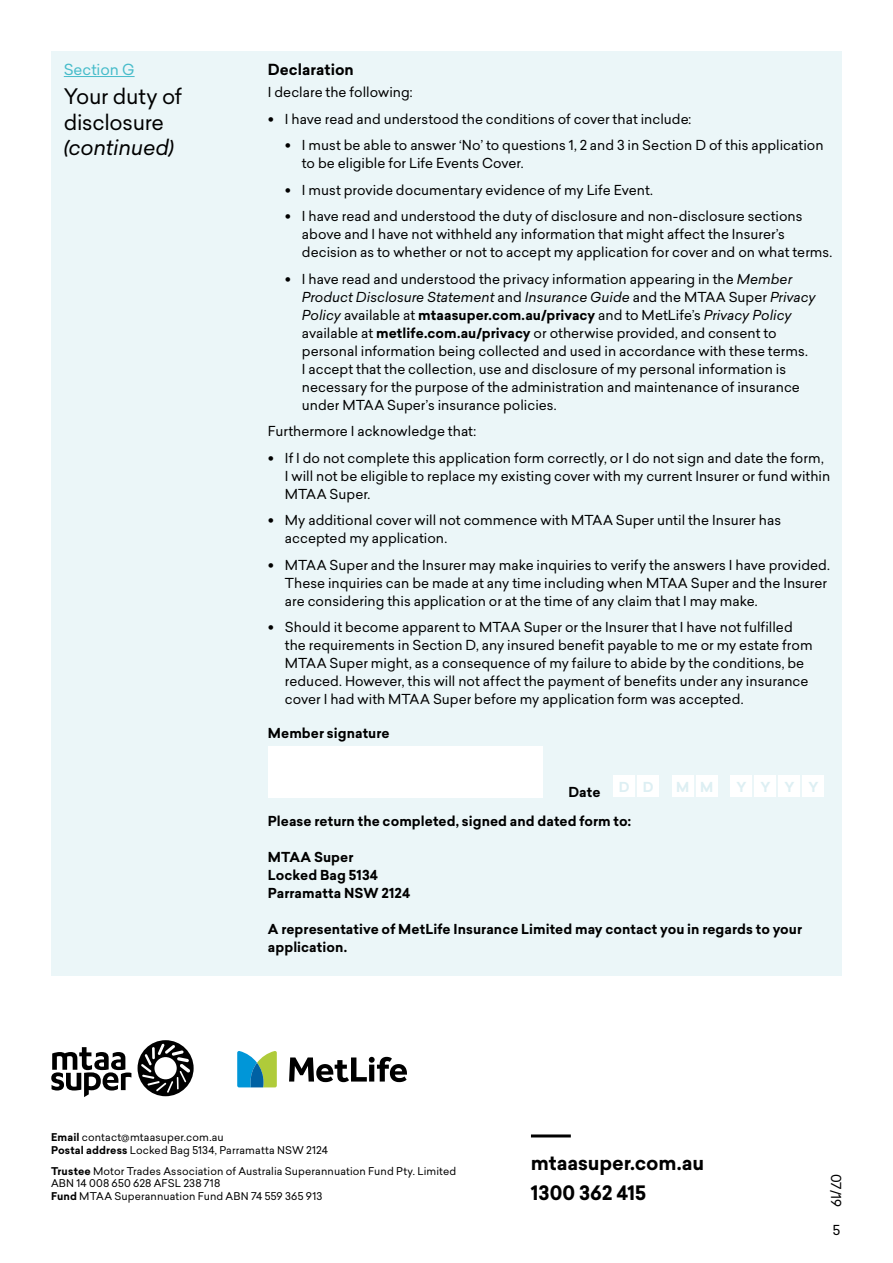
<style>
.page{position:relative;width:893px;height:1263px;background:#fff}
.page>*{position:absolute;margin:0;border:0;box-sizing:border-box;transform-origin:0 0}
.t1{font:21px/25.2px "Sailec";letter-spacing:-.015em;color:#000}
.t2{font:700 19.5px/30px "Sailec";letter-spacing:-.01em;color:#000}
.t3{font:700 15px "Sailec";color:#000}
.t4{font:15px "Sailec";color:#47bcca}
.X__Contents_indent{font:13.5px/18px "Sailec";color:#000}
.t5{font:700 13.5px/18px "Sailec";letter-spacing:.005em;color:#000}
._11__Watermark_chara{font:700 13.5px "Sailec";color:#ddeff3}
.t6{font:10.5px/12.6px "Sailec";letter-spacing:.01em;color:#000}
.s1{font-style:italic}
.s2{font-weight:700;font-size:18px}
.s3{font-weight:700}
</style>
<div class="page">
<div style="left:51px;top:51px;width:219px;height:925px;background:#ebf6f8"></div>
<hr style="left:64px;top:76px;width:71px;height:1px;background:#47bcca">
<div style="left:268px;top:51px;width:574px;height:925px;background:#ebf6f8"></div>
<div style="left:268px;top:746px;width:274px;height:51px;background:#fff"></div>
<div style="left:614px;top:776px;width:21px;height:21px;background:#fff"></div>
<div style="left:638px;top:776px;width:21px;height:21px;background:#fff"></div>
<div style="left:672px;top:776px;width:21px;height:21px;background:#fff"></div>
<div style="left:696px;top:776px;width:21px;height:21px;background:#fff"></div>
<div style="left:731px;top:776px;width:21px;height:21px;background:#fff"></div>
<div style="left:755px;top:776px;width:21px;height:21px;background:#fff"></div>
<div style="left:779px;top:776px;width:21px;height:21px;background:#fff"></div>
<div style="left:803px;top:776px;width:21px;height:21px;background:#fff"></div>
<hr style="left:531px;top:1134px;width:40px;height:3px;background:#000">
<svg style="left:51px;top:1047px;width:80px;height:50px"></svg>
<svg style="left:138px;top:1040px;width:56px;height:56px"></svg>
<svg style="left:289px;top:1057px;width:118px;height:25px"></svg>
<svg style="left:237px;top:1051px;width:40px;height:36px"></svg>
<p class="t4" style="left:64px;top:59px;width:72px">Section G</p>
<p class="t1" style="left:64px;top:84px;width:120px">Your duty of disclosure <span class="s1">(continued)</span></p>
<p class="t3" style="left:268px;top:59px;width:87px">Declaration</p>
<p class="X__Contents_indent" style="left:268px;top:83px;width:146px">I declare the following:</p>
<p class="X__Contents_indent" style="left:268px;top:110px;width:425px"><span class="s2">•</span> I have read and understood the conditions of cover that include:</p>
<p class="X__Contents_indent" style="left:302px;top:136px;width:523px;text-indent:-17px"><span class="s2">•</span> I must be able to answer ‘No’ to questions 1, 2 and 3 in Section D of this application to be eligible for Life Events Cover.</p>
<p class="X__Contents_indent" style="left:285px;top:181px;width:370px"><span class="s2">•</span> I must provide documentary evidence of my Life Event.</p>
<p class="X__Contents_indent" style="left:302px;top:207px;width:532px;text-indent:-17px"><span class="s2">•</span> I have read and understood the duty of disclosure and non-disclosure sections above and I have not withheld any information that might affect the Insurer’s decision as to whether or not to accept my application for cover and on what terms.</p>
<p class="X__Contents_indent" style="left:302px;top:270px;width:515px;text-indent:-17px"><span class="s2">•</span> I have read and understood the privacy information appearing in the <span class="s1">Member Product Disclosure Statement</span> and <span class="s1">Insurance Guide</span> and the MTAA Super <span class="s1">Privacy Policy</span> available at <span class="s3">mtaasuper.com.au/privacy</span> and to MetLife’s <span class="s1">Privacy Policy </span>available at <span class="s3">metlife.com.au/privacy</span> or otherwise provided, and consent to personal information being collected and used in accordance with these terms.<br>I accept that the collection, use and disclosure of my personal information is necessary for the purpose of the administration and maintenance of insurance under MTAA Super’s insurance policies.</p>
<p class="X__Contents_indent" style="left:268px;top:422px;width:210px">Furthermore I acknowledge that:</p>
<p class="X__Contents_indent" style="left:285px;top:449px;width:547px;text-indent:-17px"><span class="s2">•</span> If I do not complete this application form correctly, or I do not sign and date the form,<br>I will not be eligible to replace my existing cover with my current Insurer or fund within<br>MTAA Super.</p>
<p class="X__Contents_indent" style="left:285px;top:511px;width:498px;text-indent:-17px"><span class="s2">•</span> My additional cover will not commence with MTAA Super until the Insurer has accepted my application.</p>
<p class="X__Contents_indent" style="left:285px;top:556px;width:547px;text-indent:-17px"><span class="s2">•</span> MTAA Super and the Insurer may make inquiries to verify the answers I have provided.<br>These inquiries can be made at any time including when MTAA Super and the Insurer are considering this application or at the time of any claim that I may make.</p>
<p class="X__Contents_indent" style="left:285px;top:618px;width:529px;text-indent:-17px"><span class="s2">•</span> Should it become apparent to MTAA Super or the Insurer that I have not fulfilled the requirements in Section D, any insured benefit payable to me or my estate from MTAA Super might, as a consequence of my failure to abide by the conditions, be reduced. However, this will not affect the payment of benefits under any insurance cover I had with MTAA Super before my application form was accepted.</p>
<p class="t5" style="left:268px;top:724px;width:123px">Member signature</p>
<p class="_11__Watermark_chara" style="left:619px;top:777px;width:12px">D</p>
<p class="_11__Watermark_chara" style="left:643px;top:777px;width:12px">D</p>
<p class="_11__Watermark_chara" style="left:676px;top:777px;width:15px">M</p>
<p class="_11__Watermark_chara" style="left:700px;top:777px;width:15px">M</p>
<p class="_11__Watermark_chara" style="left:736px;top:777px;width:12px">Y</p>
<p class="_11__Watermark_chara" style="left:760px;top:777px;width:12px">Y</p>
<p class="_11__Watermark_chara" style="left:784px;top:777px;width:12px">Y</p>
<p class="_11__Watermark_chara" style="left:808px;top:777px;width:12px">Y</p>
<p class="t5" style="left:268px;top:812px;width:365px">Please return the completed, signed and dated form to:</p>
<p class="t5" style="left:268px;top:848px;width:144px">MTAA Super<br>Locked Bag 5134<br>Parramatta NSW 2124</p>
<p class="t5" style="left:268px;top:920px;width:536px">A representative of MetLife Insurance Limited may contact you in regards to your application.</p>
<p class="t5" style="left:568px;top:783px;width:34px">Date</p>
<p class="t6" style="left:51px;top:1131px;width:279px"><span class="s3">Email</span> contact@mtaasuper.com.au<br><span class="s3">Postal address</span> Locked Bag 5134, Parramatta NSW 2124</p>
<p class="t6" style="left:51px;top:1164px;width:407px"><span class="s3">Trustee</span> Motor Trades Association of Australia Superannuation Fund Pty. Limited<br>ABN 14 008 650 628 AFSL 238 718<br><span class="s3">Fund</span> MTAA Superannuation Fund ABN 74 559 365 913</p>
<p class="t2" style="left:531px;top:1148px;width:175px">mtaasuper.com.au<br>1300 362 415</p>
<p class="X__Contents_indent" style="left:845px;top:1173px;width:35px;rotate:90deg">07/19</p>
<p class="X__Contents_indent" style="left:819px;top:1187px;width:17px">59</p>
<p class="X__Contents_indent" style="left:833px;top:1221px;width:9px">5</p>
</div>
